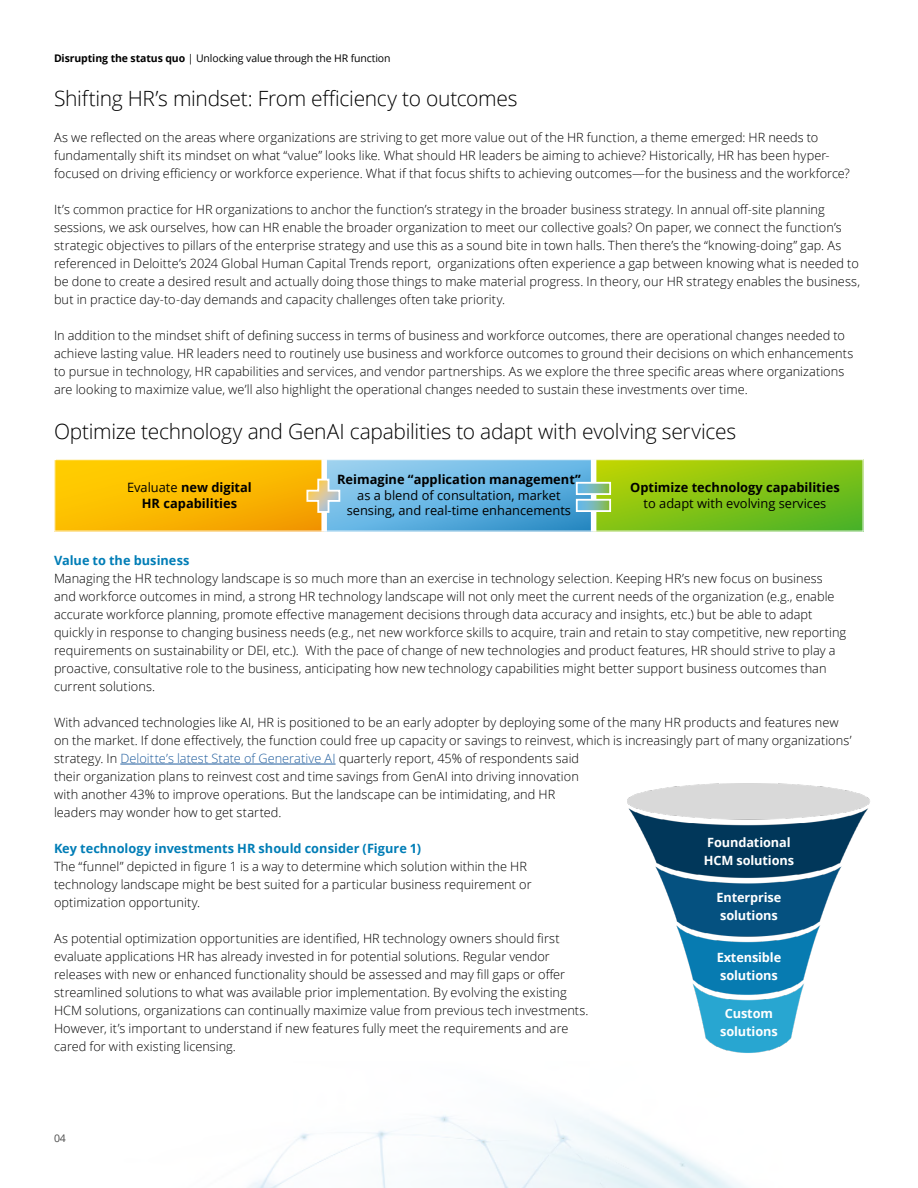
<style>
.page{position:relative;width:918px;height:1188px;background:#fff}
.page>*{position:absolute;margin:0;border:0;box-sizing:border-box;transform-origin:0 0}
.t1{font:300 21px "Open Sans";letter-spacing:-.015em;color:#000}
.t2{font:700 12.9px/15.6px "Open Sans";color:#000;text-align:center}
.t3{font:12.9px/15.6px "Open Sans";color:#000;text-align:center}
.t4{font:300 12.75px/18px "Open Sans";letter-spacing:.005em;color:#000}
.t5{font:700 12.75px/18px "Open Sans";letter-spacing:-.01em;color:#fff}
.t6{font:700 12.75px "Open Sans";letter-spacing:.005em;color:#007db6}
.t7{font:10.5px "Open Sans";letter-spacing:-.01em;color:#000}
.s1{font-weight:700}
.s2{font-weight:400}
.s3{color:#215e9e}
</style>
<div class="page">
<img style="left:248px;top:1109px;width:497px;height:79px">
<hr style="left:120px;top:764px;width:216px;height:1px;background:#215e9e">
<svg style="left:55px;top:460px;width:266px;height:71px;background:#fbba02"></svg>
<svg style="left:327px;top:460px;width:264px;height:71px;background:#69b5e2"></svg>
<svg style="left:596px;top:460px;width:267px;height:71px;background:#85c317"></svg>
<svg style="left:306px;top:478px;width:35px;height:36px"></svg>
<svg style="left:575px;top:481px;width:37px;height:32px"></svg>
<img style="left:627px;top:784px;width:243px;height:269px">
<p class="t7" style="left:54px;top:51px;width:338px"><span class="s1">Disrupting the status quo</span> | Unlocking value through the HR function</p>
<h1 class="t1" style="left:54px;top:84px;width:465px">Shifting HR’s mindset: From efficiency to outcomes</h1>
<p class="t4" style="left:54px;top:128px;width:797px">As we reflected on the areas where organizations are striving to get more value out of the HR function, a theme emerged: HR needs to fundamentally shift its mindset on what “value” looks like. What should HR leaders be aiming to achieve? Historically, HR has been hyper&shy;focused on driving efficiency or workforce experience. What if that focus shifts to achieving outcomes—for the business and the workforce?</p>
<p class="t4" style="left:54px;top:200px;width:808px">It’s common practice for HR organizations to anchor the function’s strategy in the broader business strategy. In annual off-site planning sessions, we ask ourselves, how can HR enable the broader organization to meet our collective goals? On paper, we connect the function’s strategic objectives to pillars of the enterprise strategy and use this as a sound bite in town halls. Then there’s the “knowing-doing” gap. As referenced in Deloitte’s 2024 Global Human Capital Trends report, organizations often experience a gap between knowing what is needed to be done to create a desired result and actually doing those things to make material progress. In theory, our HR strategy enables the business, but in practice day-to-day demands and capacity challenges often take priority.</p>
<p class="t4" style="left:54px;top:326px;width:801px">In addition to the mindset shift of defining success in terms of business and workforce outcomes, there are operational changes needed to achieve lasting value. HR leaders need to routinely use business and workforce outcomes to ground their decisions on which enhancements to pursue in technology, HR capabilities and services, and vendor partnerships. As we explore the three specific areas where organizations are looking to maximize value, we’ll also highlight the operational changes needed to sustain these investments over time.</p>
<h1 class="t1" style="left:54px;top:417px;width:684px">Optimize technology and GenAI capabilities to adapt with evolving services</h1>
<p class="t2" style="left:127px;top:479px;width:126px"><span class="s2">Evaluate</span> new digital<br>HR capabilities</p>
<p class="t2" style="left:337px;top:472px;width:245px">Reimagine “application management”</p>
<p class="t3" style="left:347px;top:487px;width:226px">as a blend of consultation, market sensing, and real-time enhancements</p>
<p class="t2" style="left:630px;top:479px;width:211px">Optimize technology capabilities</p>
<p class="t3" style="left:644px;top:495px;width:184px">to adapt with evolving services</p>
<p class="t6" style="left:54px;top:551px;width:137px">Value to the business</p>
<p class="t4" style="left:54px;top:569px;width:794px">Managing the HR technology landscape is so much more than an exercise in technology selection. Keeping HR’s new focus on business and workforce outcomes in mind, a strong HR technology landscape will not only meet the current needs of the organization (e.g., enable accurate workforce planning, promote effective management decisions through data accuracy and insights, etc.) but be able to adapt quickly in response to changing business needs (e.g., net new workforce skills to acquire, train and retain to stay competitive, new reporting requirements on sustainability or DEI, etc.). With the pace of change of new technologies and product features, HR should strive to play a proactive, consultative role to the business, anticipating how new technology capabilities might better support business outcomes than current solutions.</p>
<p class="t4" style="left:54px;top:713px;width:799px">With advanced technologies like AI, HR is positioned to be an early adopter by deploying some of the many HR products and features new on the market. If done effectively, the function could free up capacity or savings to reinvest, which is increasingly part of many organizations’ strategy. In <span class="s3">Deloitte’s latest State of Generative AI</span> quarterly report, 45% of respondents said<br>their organization plans to reinvest cost and time savings from GenAI into driving innovation<br>with another 43% to improve operations. But the landscape can be intimidating, and HR<br>leaders may wonder how to get started.</p>
<p class="t6" style="left:54px;top:839px;width:369px">Key technology investments HR should consider (Figure 1)</p>
<p class="t4" style="left:54px;top:857px;width:479px">The “funnel” depicted in figure 1 is a way to determine which solution within the HR technology landscape might be best suited for a particular business requirement or optimization opportunity.</p>
<p class="t4" style="left:54px;top:929px;width:536px">As potential optimization opportunities are identified, HR technology owners should first evaluate applications HR has already invested in for potential solutions. Regular vendor releases with new or enhanced functionality should be assessed and may fill gaps or offer streamlined solutions to what was available prior implementation. By evolving the existing HCM solutions, organizations can continually maximize value from previous tech investments.<br>However, it’s important to understand if new features fully meet the requirements and are cared for with existing licensing.</p>
<p class="t5" style="left:704px;top:833px;width:92px">Foundational<br>HCM solutions</p>
<p class="t5" style="left:717px;top:888px;width:66px">Enterprise solutions</p>
<p class="t5" style="left:717px;top:948px;width:66px">Extensible solutions</p>
<p class="t5" style="left:720px;top:1005px;width:59px;text-align:center">Custom solutions</p>
<p class="t7" style="left:54px;top:1131px;width:13px">04</p>
</div>
